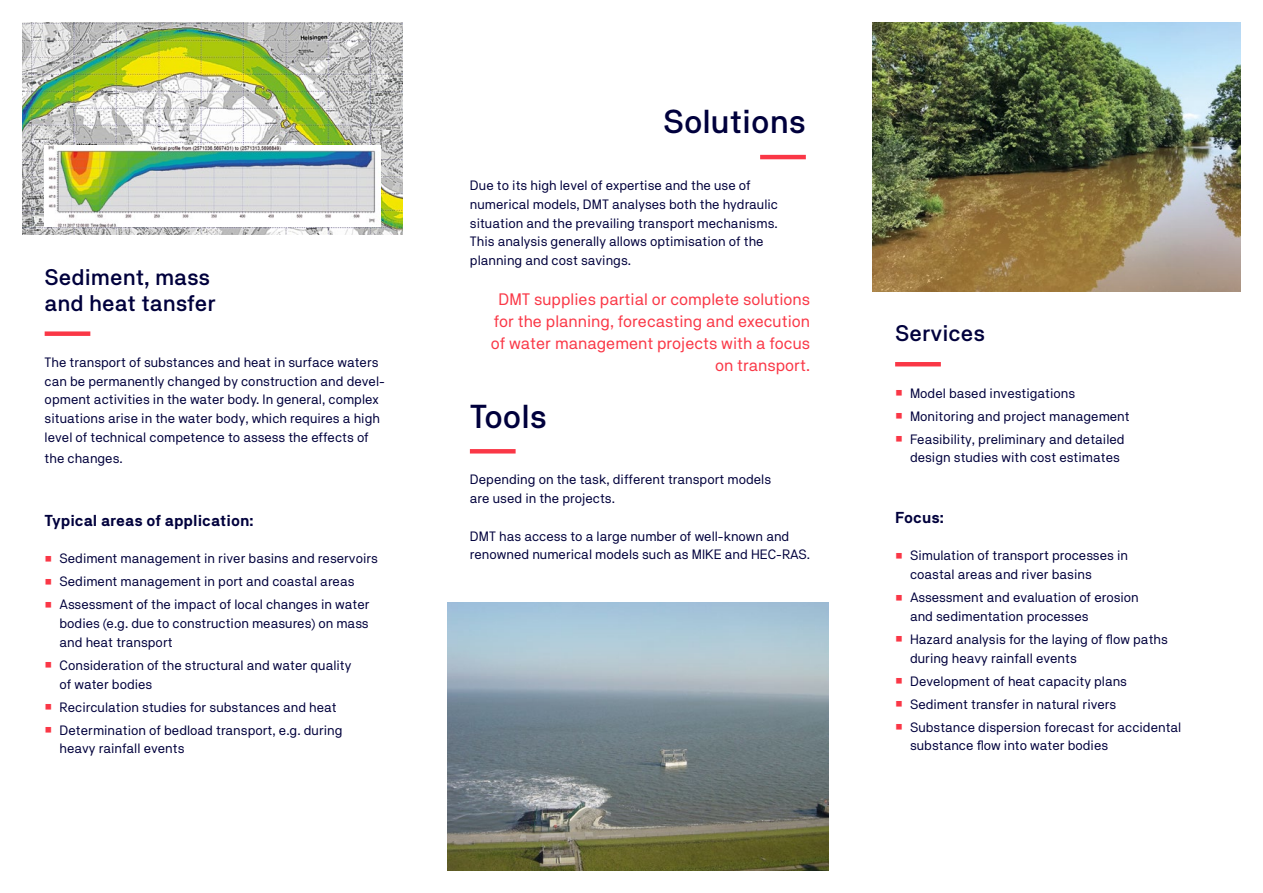
<style>
.page{position:relative;width:1263px;height:893px;background:#fff}
.page>*{position:absolute;margin:0;border:0;box-sizing:border-box;transform-origin:0 0}
.t1{font:500 33px "TNG Pro";color:#00003c}
.t2{font:500 22.5px/25.5px "TNG Pro";color:#00003c}
.t3{font:16.5px/21.8px "TNG Pro";color:#fa3746;text-align:right}
.t4{font:700 15.75px "TNG Pro";color:#00003c}
.t5{font:13.5px/18.8px "TNG Pro";color:#00003c}
.s1{color:#fa3746}
</style>
<div class="page">
<img style="left:22px;top:22px;width:381px;height:213px">
<img style="left:448px;top:603px;width:380px;height:268px">
<img style="left:873px;top:22px;width:368px;height:269px">
<img style="left:45px;top:146px;width:336px;height:80px">
<div style="left:45px;top:331px;width:45px;height:5px;background:#fa3746"></div>
<hr style="left:895px;top:362px;width:46px;height:4px;background:#fa3746">
<hr style="left:760px;top:155px;width:46px;height:4px;background:#fa3746">
<svg style="left:470px;top:449px;width:46px;height:4px"></svg>
<h2 class="t2" style="left:45px;top:264px;width:173px">Sediment, mass and heat tansfer</h2>
<p class="t5" style="left:45px;top:352px;width:342px">The transport of substances and heat in surface waters can be permanently changed by construction and devel&shy;opment activities in the water body. In general, complex situations arise in the water body, which requires a high level of technical competence to assess the effects of</p>
<p class="t5" style="left:45px;top:448px;width:80px">the changes.</p>
<p class="t4" style="left:45px;top:511px;width:210px">Typical areas of application:</p>
<p class="t5" style="left:45px;top:549px;width:335px"><span class="s1">○</span> Sediment management in river basins and reservoirs</p>
<p class="t5" style="left:45px;top:572px;width:311px"><span class="s1">○</span> Sediment management in port and coastal areas</p>
<p class="t5" style="left:60px;top:595px;width:311px;text-align:justify;text-indent:-15px"><span class="s1">○</span> Assessment of the impact of local changes in water bodies (e.g. due to construction measures) on mass and heat transport</p>
<p class="t5" style="left:60px;top:655px;width:293px;text-indent:-15px"><span class="s1">○</span> Consideration of the structural and water quality of water bodies</p>
<p class="t5" style="left:45px;top:697px;width:294px"><span class="s1">○</span> Recirculation studies for substances and heat</p>
<p class="t5" style="left:60px;top:720px;width:284px;text-indent:-15px"><span class="s1">○</span> Determination of bedload transport, e.g. during heavy rainfall events</p>
<h1 class="t1" style="left:663px;top:102px;width:144px">Solutions</h1>
<p class="t5" style="left:470px;top:176px;width:310px">Due to its high level of expertise and the use of numerical models, DMT analyses both the hydraulic situation and the prevailing transport mechanisms.<br>This analysis generally allows optimisation of the planning and cost savings.</p>
<p class="t3" style="left:491px;top:289px;width:321px">DMT supplies partial or complete solutions for the planning, forecasting and execution of water management projects with a focus on transport.</p>
<h1 class="t1" style="left:470px;top:397px;width:79px">Tools</h1>
<p class="t5" style="left:470px;top:470px;width:303px">Depending on the task, different transport models are used in the projects.</p>
<p class="t5" style="left:470px;top:526px;width:342px">DMT has access to a large number of well-known and renowned numerical models such as MIKE and HEC-RAS.</p>
<h2 class="t2" style="left:895px;top:320px;width:91px">Services</h2>
<p class="t5" style="left:895px;top:383px;width:182px"><span class="s1">○</span> Model based investigations</p>
<p class="t5" style="left:895px;top:406px;width:236px"><span class="s1">○</span> Monitoring and project management</p>
<p class="t5" style="left:910px;top:429px;width:216px;text-indent:-15px"><span class="s1">○</span> Feasibility, preliminary and detailed design studies with cost estimates</p>
<p class="t4" style="left:895px;top:508px;width:50px">Focus:</p>
<p class="t5" style="left:910px;top:546px;width:219px;text-indent:-15px"><span class="s1">○</span> Simulation of transport processes in coastal areas and river basins</p>
<p class="t5" style="left:910px;top:588px;width:230px;text-indent:-15px"><span class="s1">○</span> Assessment and evaluation of erosion and sedimentation processes</p>
<p class="t5" style="left:910px;top:629px;width:259px;text-indent:-15px"><span class="s1">○</span> Hazard analysis for the laying of flow paths during heavy rainfall events</p>
<p class="t5" style="left:895px;top:671px;width:233px"><span class="s1">○</span> Development of heat capacity plans</p>
<p class="t5" style="left:895px;top:694px;width:223px"><span class="s1">○</span> Sediment transfer in natural rivers</p>
<p class="t5" style="left:910px;top:717px;width:273px;text-indent:-15px"><span class="s1">○</span> Substance dispersion forecast for accidental substance flow into water bodies</p>
</div>
